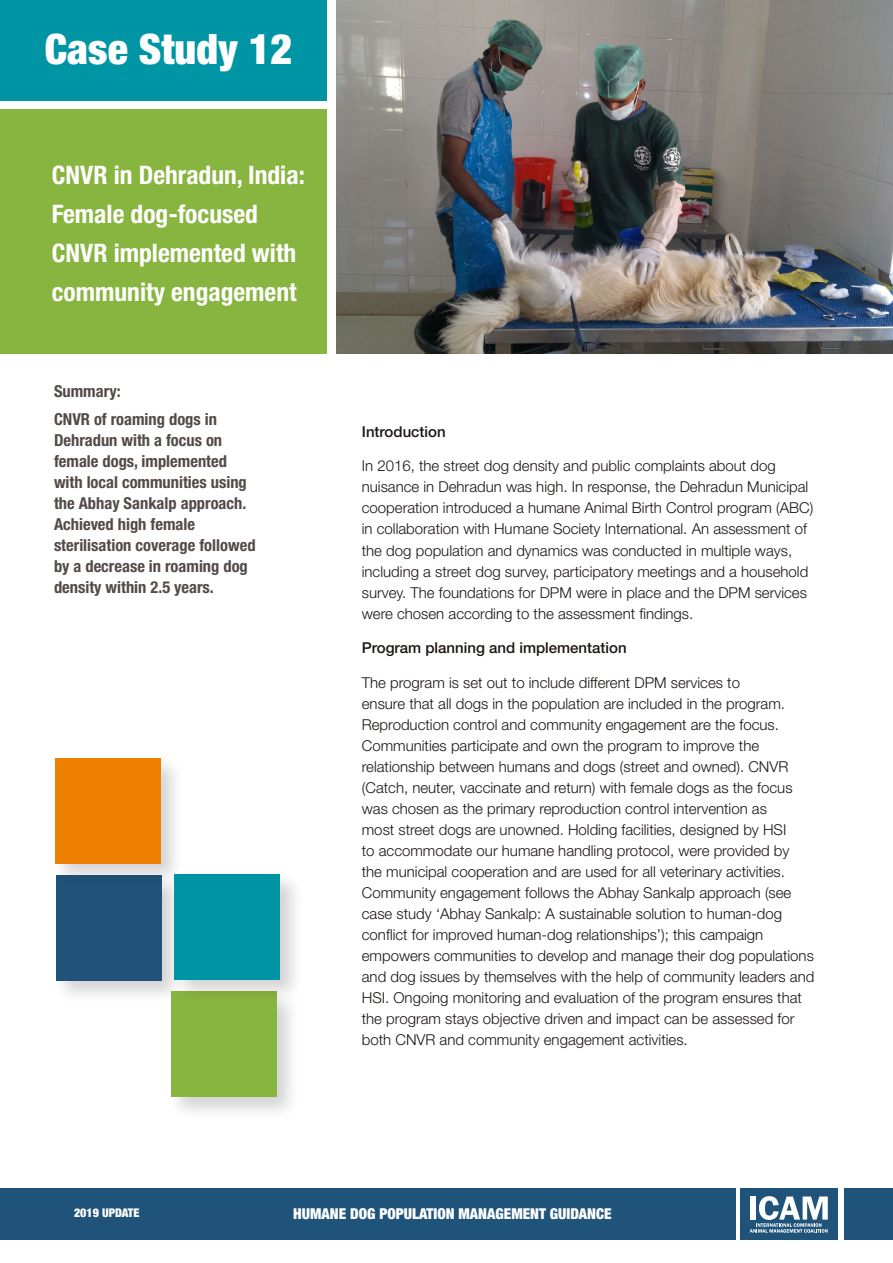
<style>
.page{position:relative;width:893px;height:1263px;background:#fff}
.page>*{position:absolute;margin:0;border:0;box-sizing:border-box;transform-origin:0 0}
.t1{font:900 condensed 42px "Helvetica Neue LT Std";color:#fff}
.t2{font:700 condensed 25.5px/39px "Helvetica Neue LT Std";color:#fff}
.t3{font:700 condensed 16.5px/21px "Helvetica Neue LT Std";color:#524a47}
.t4{font:300 15px/21px "Helvetica Neue LT Std";color:#1b1513}
.t5{font:500 15px "Helvetica Neue LT Std";color:#1b1513}
.t6{font:900 condensed 15px "Helvetica Neue LT Std";color:#fff}
.t7{font:900 condensed 12px "Helvetica Neue LT Std";color:#fff}
</style>
<div class="page">
<div style="left:52px;top:871px;width:134px;height:134px;background:#231f20;opacity:.2"></div>
<div style="left:56px;top:875px;width:105px;height:105px;background:#1f537a"></div>
<div style="left:167px;top:988px;width:133px;height:133px;background:#231f20;opacity:.2"></div>
<div style="left:171px;top:992px;width:105px;height:105px;background:#88b440"></div>
<div style="left:171px;top:870px;width:133px;height:133px;background:#231f20;opacity:.2"></div>
<div style="left:175px;top:874px;width:105px;height:105px;background:#0095a4"></div>
<div style="left:52px;top:754px;width:133px;height:134px;background:#231f20;opacity:.2"></div>
<div style="left:55px;top:758px;width:105px;height:105px;background:#ed8001"></div>
<div style="left:0;top:1188px;width:735px;height:52px;background:#1f537a"></div>
<div style="left:740px;top:1188px;width:98px;height:52px;background:#1f537a"></div>
<svg style="left:750px;top:1196px;width:78px;height:37px"></svg>
<div style="left:845px;top:1188px;width:48px;height:52px;background:#1f537a"></div>
<div style="left:1px;top:0;width:326px;height:101px;background:#0095a4"></div>
<div style="left:1px;top:109px;width:326px;height:245px;background:#88b440"></div>
<img style="left:336px;top:0;width:557px;height:354px">
<p class="t1" style="left:45px;top:23px;width:249px">Case Study 12</p>
<p class="t2" style="left:52px;top:155px;width:254px">CNVR in Dehradun, India:<br>Female dog-focused<br>CNVR implemented with community engagement</p>
<p class="t3" style="left:54px;top:380px;width:68px">Summary:</p>
<p class="t3" style="left:54px;top:408px;width:203px">CNVR of roaming dogs in<br>Dehradun with a focus on female dogs, implemented with local communities using the Abhay Sankalp approach.<br>Achieved high female sterilisation coverage followed by a decrease in roaming dog density within 2.5 years.</p>
<p class="t5" style="left:362px;top:423px;width:85px">Introduction</p>
<p class="t4" style="left:362px;top:455px;width:453px">In 2016, the street dog density and public complaints about dog nuisance in Dehradun was high. In response, the Dehradun Municipal cooperation introduced a humane Animal Birth Control program (ABC) in collaboration with Humane Society International. An assessment of the dog population and dynamics was conducted in multiple ways, including a street dog survey, participatory meetings and a household survey. The foundations for DPM were in place and the DPM services were chosen according to the assessment findings.</p>
<p class="t5" style="left:362px;top:639px;width:266px">Program planning and implementation</p>
<p class="t4" style="left:362px;top:671px;width:454px">The program is set out to include different DPM services to<br>ensure that all dogs in the population are included in the program.<br>Reproduction control and community engagement are the focus.<br>Communities participate and own the program to improve the relationship between humans and dogs (street and owned). CNVR (Catch, neuter, vaccinate and return) with female dogs as the focus was chosen as the primary reproduction control intervention as<br>most street dogs are unowned. Holding facilities, designed by HSI<br>to accommodate our humane handling protocol, were provided by<br>the municipal cooperation and are used for all veterinary activities.<br>Community engagement follows the Abhay Sankalp approach (see case study ‘Abhay Sankalp: A sustainable solution to human-dog conflict for improved human-dog relationships’); this campaign empowers communities to develop and manage their dog populations and dog issues by themselves with the help of community leaders and HSI. Ongoing monitoring and evaluation of the program ensures that the program stays objective driven and impact can be assessed for both CNVR and community engagement activities.</p>
<p class="t7" style="left:74px;top:1205px;width:67px">2019 UPDATE</p>
<p class="t6" style="left:293px;top:1205px;width:320px">HUMANE DOG POPULATION MANAGEMENT GUIDANCE</p>
</div>
